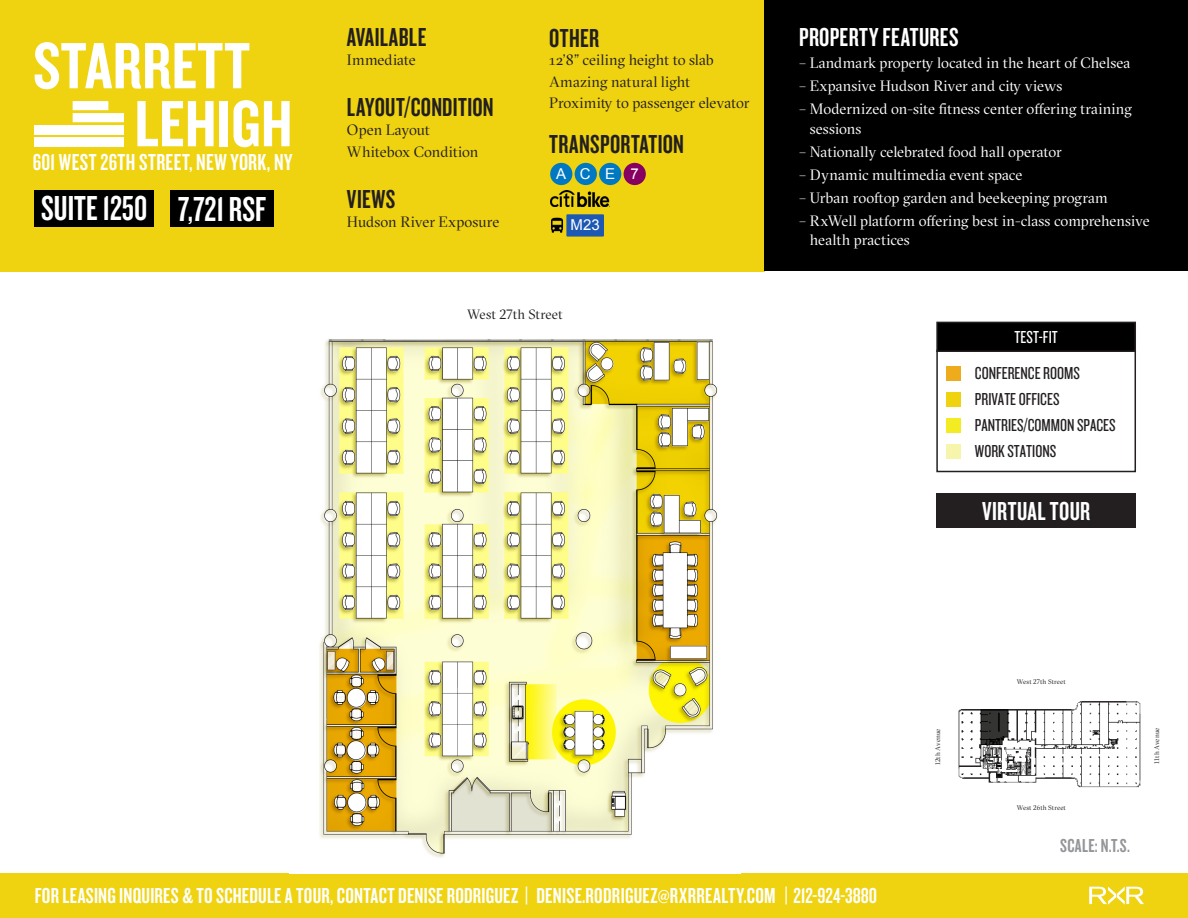
<style>
.page{position:relative;width:1188px;height:918px;background:#fff}
.page>*{position:absolute;margin:0;border:0;box-sizing:border-box;transform-origin:0 0}
.t1{font:36px "Knockout HTF48 Featherweight";color:#fff}
.t2{font:27px "Knockout HTF 48 Featherweight";letter-spacing:.01em;color:#231f20}
.t3{font:27px "Knockout HTF 48 Featherweight";letter-spacing:.015em;color:#fff}
.t4{font:24px "Knockout HTF 48 Featherweight";letter-spacing:.015em;color:#fff}
.t5{font:22.5px "Knockout HTF 48 Featherweight";letter-spacing:.01em;color:#fff}
.t6{font:19.5px "Knockout HTF 48 Featherweight";letter-spacing:.02em;color:#939598}
.t7{font:18px "Knockout HTF 28 Junior Featherweight";color:#231f20}
.t8{font:18px "Knockout HTF 28 Junior Featherweight";color:#fff}
.t9{font:15px/19.5px "GT Sectra Fine";letter-spacing:.005em;color:#fff}
.t10{font:15px "GT Sectra Fine";color:#231f20}
.t11{font:15px "Arial";color:#fff}
.t12{font:13.5px "GT Sectra Fine";letter-spacing:.01em;color:#231f20}
.t13{font:6.75px "GT Sectra Fine";letter-spacing:.015em;color:#231f20}
</style>
<div class="page">
<div style="left:0;top:0;width:765px;height:271px;background:#efd311"></div>
<div style="left:0;top:873px;width:1188px;height:45px;background:#efd311"></div>
<svg style="left:1089px;top:887px;width:55px;height:18px"></svg>
<div style="left:35px;top:190px;width:119px;height:37px;background:#000"></div>
<div style="left:170px;top:190px;width:104px;height:37px;background:#000"></div>
<svg style="left:35px;top:42px;width:214px;height:47px"></svg>
<div style="left:35px;top:137px;width:89px;height:9px;background:#fff"></div>
<div style="left:35px;top:125px;width:89px;height:9px;background:#fff"></div>
<div style="left:73px;top:113px;width:51px;height:9px;background:#fff"></div>
<div style="left:73px;top:101px;width:35px;height:9px;background:#fff"></div>
<svg style="left:234px;top:100px;width:56px;height:47px"></svg>
<div style="left:220px;top:101px;width:8px;height:45px;background:#fff"></div>
<svg style="left:137px;top:101px;width:77px;height:45px"></svg>
<div style="left:550px;top:163px;width:22px;height:22px;background:#0079c2;border-radius:50%"></div>
<div style="left:575px;top:163px;width:22px;height:22px;background:#0079c2;border-radius:50%"></div>
<div style="left:599px;top:163px;width:22px;height:22px;background:#0079c2;border-radius:50%"></div>
<div style="left:624px;top:163px;width:22px;height:22px;background:#870061;border-radius:50%"></div>
<img style="left:550px;top:191px;width:60px;height:15px">
<img style="left:551px;top:217px;width:12px;height:16px">
<div style="left:566px;top:214px;width:38px;height:23px;background:#1d58b2"></div>
<img style="left:319px;top:339px;width:399px;height:519px">
<img style="left:958px;top:701px;width:183px;height:87px">
<div style="left:765px;top:0;width:423px;height:271px;background:#000"></div>
<div style="left:936px;top:350px;width:200px;height:122px;border:2px solid #231f20"></div>
<div style="left:937px;top:322px;width:198px;height:29px;background:#000"></div>
<div style="left:936px;top:322px;width:200px;height:30px;border:2px solid #231f20"></div>
<div style="left:946px;top:393px;width:14px;height:14px;background:#efd311"></div>
<div style="left:946px;top:418px;width:14px;height:14px;background:#f4ec23"></div>
<div style="left:946px;top:444px;width:14px;height:14px;background:#f7f5ab"></div>
<div style="left:946px;top:367px;width:14px;height:14px;background:#eeac1d"></div>
<div style="left:936px;top:494px;width:200px;height:34px;background:#231f20"></div>
<p class="t4" style="left:33px;top:150px;width:261px">601 WEST 26TH STREET, NEW YORK, NY</p>
<p class="t1" style="left:41px;top:190px;width:108px">SUITE 1250</p>
<p class="t1" style="left:178px;top:191px;width:90px">7,721 RSF</p>
<p class="t2" style="left:347px;top:24px;width:81px">AVAILABLE</p>
<p class="t10" style="left:347px;top:52px;width:70px">Immediate</p>
<p class="t2" style="left:347px;top:94px;width:148px">LAYOUT/CONDITION</p>
<p class="t10" style="left:347px;top:121px;width:84px">Open Layout</p>
<p class="t10" style="left:347px;top:143px;width:133px">Whitebox Condition</p>
<p class="t2" style="left:347px;top:185px;width:50px">VIEWS</p>
<p class="t10" style="left:347px;top:213px;width:154px">Hudson River Exposure</p>
<p class="t2" style="left:549px;top:24px;width:51px">OTHER</p>
<p class="t10" style="left:549px;top:52px;width:166px">12’8” ceiling height to slab</p>
<p class="t10" style="left:549px;top:73px;width:143px">Amazing natural light</p>
<p class="t10" style="left:549px;top:95px;width:202px">Proximity to passenger elevator</p>
<p class="t2" style="left:549px;top:130px;width:136px">TRANSPORTATION</p>
<p class="t11" style="left:556px;top:164px;width:12px">A</p>
<p class="t11" style="left:580px;top:164px;width:12px">C</p>
<p class="t11" style="left:605px;top:164px;width:12px">E</p>
<p class="t11" style="left:631px;top:164px;width:10px">7</p>
<p class="t11" style="left:571px;top:215px;width:31px">M23</p>
<p class="t12" style="left:467px;top:307px;width:97px">West 27th Street</p>
<p class="t3" style="left:799px;top:24px;width:161px">PROPERTY FEATURES</p>
<p class="t9" style="left:799px;top:54px;width:333px">– Landmark property located in the heart of Chelsea</p>
<p class="t9" style="left:799px;top:77px;width:265px">– Expansive Hudson River and city views</p>
<p class="t9" style="left:810px;top:100px;width:324px;text-indent:-11px">– Modernized on-site fitness center offering training sessions</p>
<p class="t9" style="left:799px;top:142px;width:264px">– Nationally celebrated food hall operator</p>
<p class="t9" style="left:799px;top:165px;width:225px">– Dynamic multimedia event space</p>
<p class="t9" style="left:799px;top:188px;width:310px">– Urban rooftop garden and beekeeping program</p>
<p class="t9" style="left:810px;top:211px;width:341px;text-indent:-11px">– RxWell platform offering best in-class comprehensive health practices</p>
<p class="t8" style="left:1015px;top:328px;width:45px">TEST-FIT</p>
<p class="t7" style="left:975px;top:364px;width:106px">CONFERENCE ROOMS</p>
<p class="t7" style="left:975px;top:390px;width:86px">PRIVATE OFFICES</p>
<p class="t7" style="left:975px;top:416px;width:142px">PANTRIES/COMMON SPACES</p>
<p class="t7" style="left:975px;top:442px;width:83px">WORK STATIONS</p>
<p class="t3" style="left:982px;top:497px;width:110px">VIRTUAL TOUR</p>
<p class="t13" style="left:1017px;top:678px;width:50px">West 27th Street</p>
<p class="t13" style="left:934px;top:765px;width:38px;rotate:-90deg">12th Avenue</p>
<p class="t13" style="left:1153px;top:764px;width:38px;rotate:-90deg">11th Avenue</p>
<p class="t13" style="left:1017px;top:803px;width:51px">West 26th Street</p>
<p class="t6" style="left:1060px;top:836px;width:71px">SCALE: N.T.S.</p>
<p class="t5" style="left:35px;top:884px;width:844px">FOR LEASING INQUIRES &amp; TO SCHEDULE A TOUR, CONTACT DENISE RODRIGUEZ | DENISE.RODRIGUEZ@RXRREALTY.COM | 212-924-3880</p>
</div>
